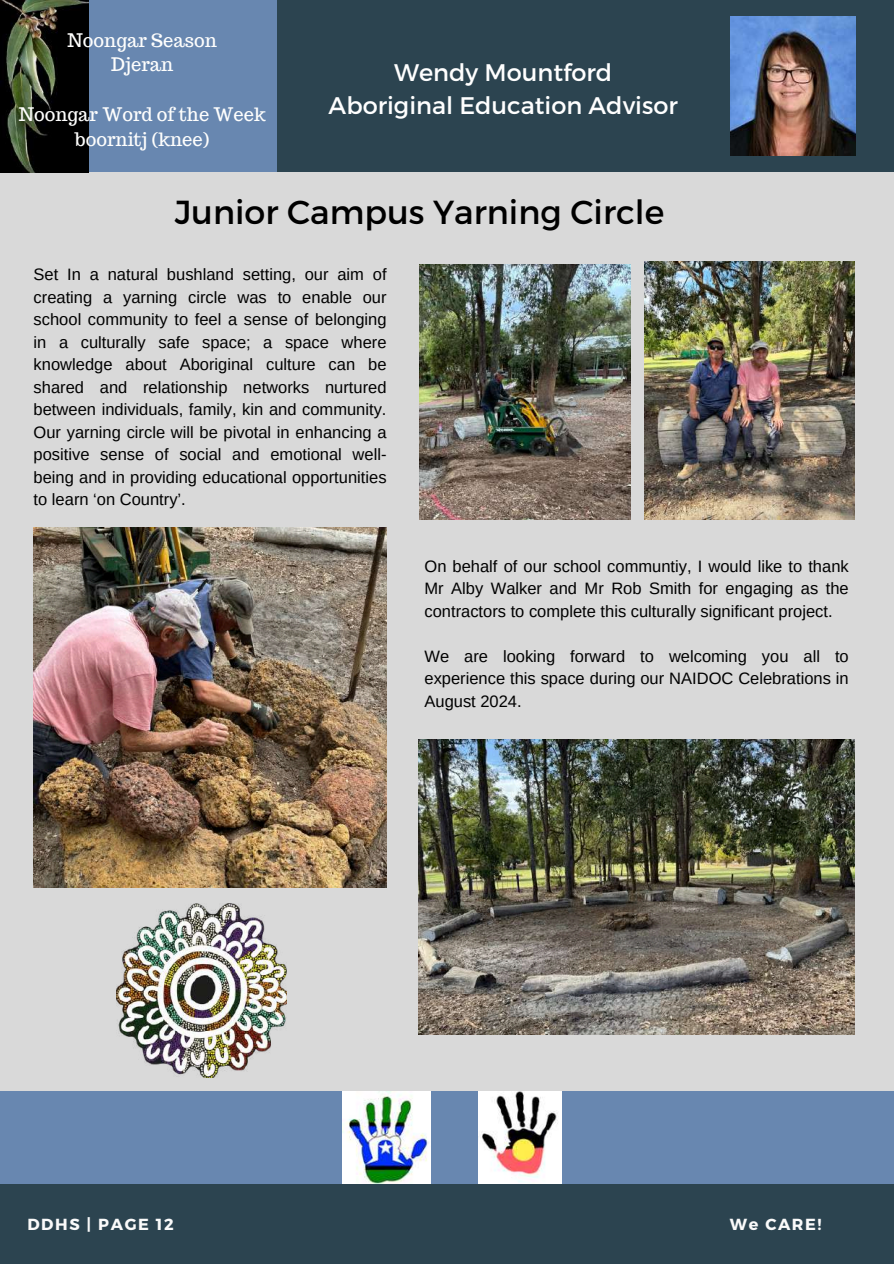
<style>
.page{position:relative;width:894px;height:1264px;background:#fff}
.page>*{position:absolute;margin:0;border:0;box-sizing:border-box;transform-origin:0 0}
.t1{font:33.3px "Montserrat";color:#000}
.t2{font:24px/32.7px "Montserrat";color:#fff;text-align:center}
.t3{font:18.3px/24.8px "Trocchi";color:#fefefd;text-align:center}
.t4{font:16.5px/22.5px "Arimo";color:#000;text-align:justify}
.t5{font:700 16.05px "Montserrat";letter-spacing:.1em;color:#fafafa}
</style>
<div class="page">
<div style="left:0;top:0;width:893px;height:1263px;background:#d9d9d9"></div>
<div style="left:0;top:1183px;width:893px;height:80px;background:#2c4450"></div>
<div style="left:0;top:0;width:893px;height:172px;background:#2c4450"></div>
<img style="left:730px;top:17px;width:125px;height:138px">
<div style="left:0;top:0;width:276px;height:172px;background:#6887b0"></div>
<div style="left:0;top:1091px;width:893px;height:92px;background:#6887b0"></div>
<img style="left:342px;top:1091px;width:88px;height:92px">
<img style="left:478px;top:1091px;width:83px;height:92px">
<img style="left:116px;top:903px;width:170px;height:174px">
<img style="left:418px;top:739px;width:436px;height:295px">
<img style="left:644px;top:262px;width:210px;height:257px">
<img style="left:0;top:0;width:89px;height:172px">
<img style="left:419px;top:264px;width:211px;height:255px">
<img style="left:34px;top:527px;width:352px;height:360px">
<p class="t3" style="left:68px;top:28px;width:151px">Noongar Season<br>Djeran</p>
<p class="t3" style="left:19px;top:102px;width:248px">Noongar Word of the Week boornitj (knee)</p>
<h2 class="t2" style="left:328px;top:55px;width:350px">Wendy Mountford<br>Aboriginal Education Advisor</h2>
<h1 class="t1" style="left:175px;top:191px;width:491px">Junior Campus Yarning Circle</h1>
<p class="t4" style="left:34px;top:263px;width:354px">Set In a natural bushland setting, our aim of creating a yarning circle was to enable our school community to feel a sense of belonging in a culturally safe space; a space where knowledge about Aboriginal culture can be shared and relationship networks nurtured between individuals, family, kin and community.<br>Our yarning circle will be pivotal in enhancing a positive sense of social and emotional well&shy;being and in providing educational opportunities to learn ‘on Country’.</p>
<p class="t4" style="left:424px;top:555px;width:425px">On behalf of our school communtiy, I would like to thank Mr Alby Walker and Mr Rob Smith for engaging as the contractors to complete this culturally significant project.</p>
<p class="t4" style="left:424px;top:645px;width:425px">We are looking forward to welcoming you all to experience this space during our NAIDOC Celebrations in August 2024.</p>
<p class="t5" style="left:27px;top:1214px;width:148px">DDHS | PAGE 12</p>
<p class="t5" style="left:729px;top:1213px;width:93px">We CARE!</p>
</div>
